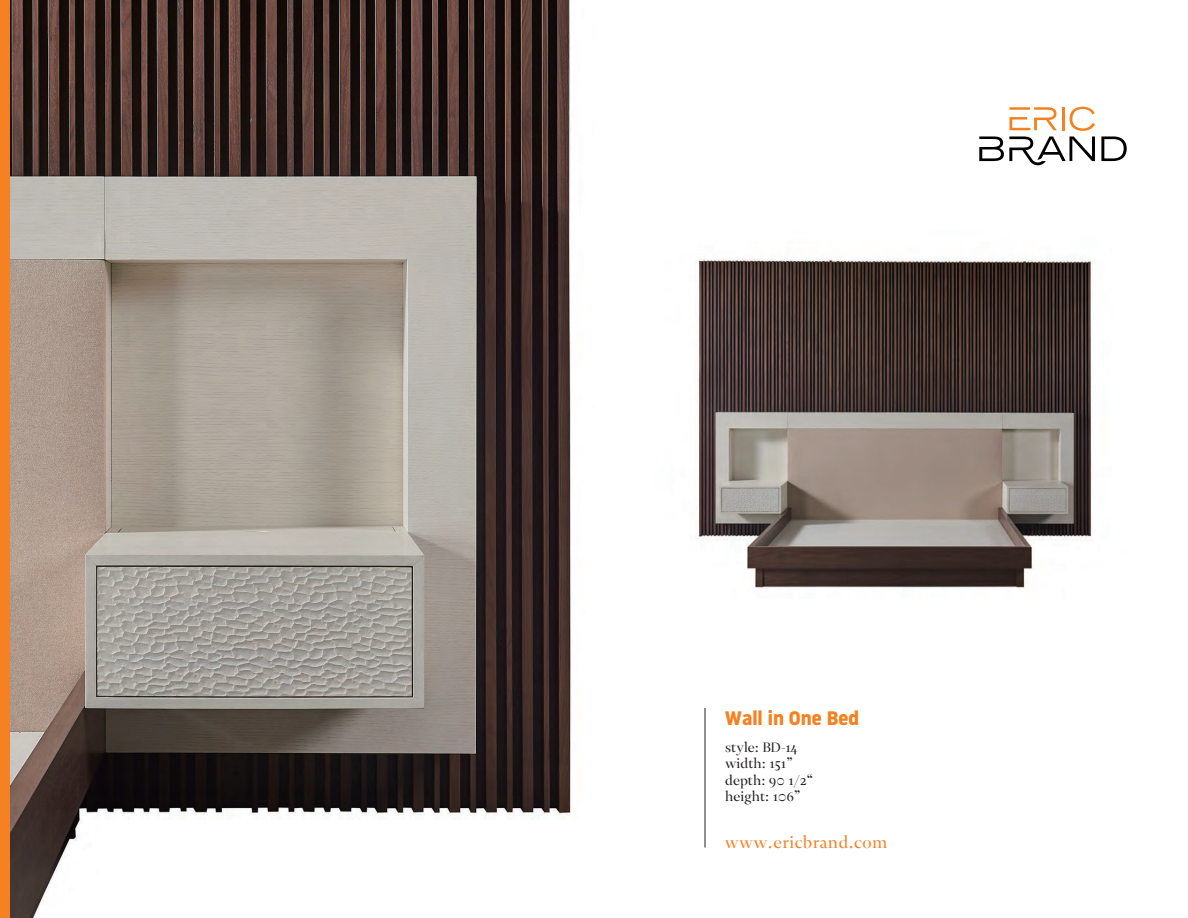
<style>
.page{position:relative;width:1188px;height:918px;background:#fff}
.page>*{position:absolute;margin:0;border:0;box-sizing:border-box;transform-origin:0 0}
.t1{font:700 19.5px "Noway";color:#f58121}
.t2{font:16.5px "Novela Display";letter-spacing:.025em;color:#f58122}
.t3{font:13.5px/16.5px "Novela Display";color:#231f20}
</style>
<div class="page">
<img style="left:9px;top:0;width:1104px;height:918px">
<svg style="left:979px;top:107px;width:116px;height:60px"></svg>
<svg style="left:1101px;top:136px;width:26px;height:25px"></svg>
<hr style="left:705px;top:708px;width:1px;height:139px;background:#231f20">
<img style="left:592px;top:230px;width:521px;height:380px">
<div style="left:0;top:0;width:9px;height:918px;background:#f58122"></div>
<h1 class="t1" style="left:725px;top:706px;width:136px">Wall in One Bed</h1>
<p class="t3" style="left:725px;top:740px;width:90px">style: BD-14 width: 151” depth: 90 1/2“ height: 106”</p>
<p class="t2" style="left:725px;top:834px;width:164px">www.ericbrand.com</p>
</div>
